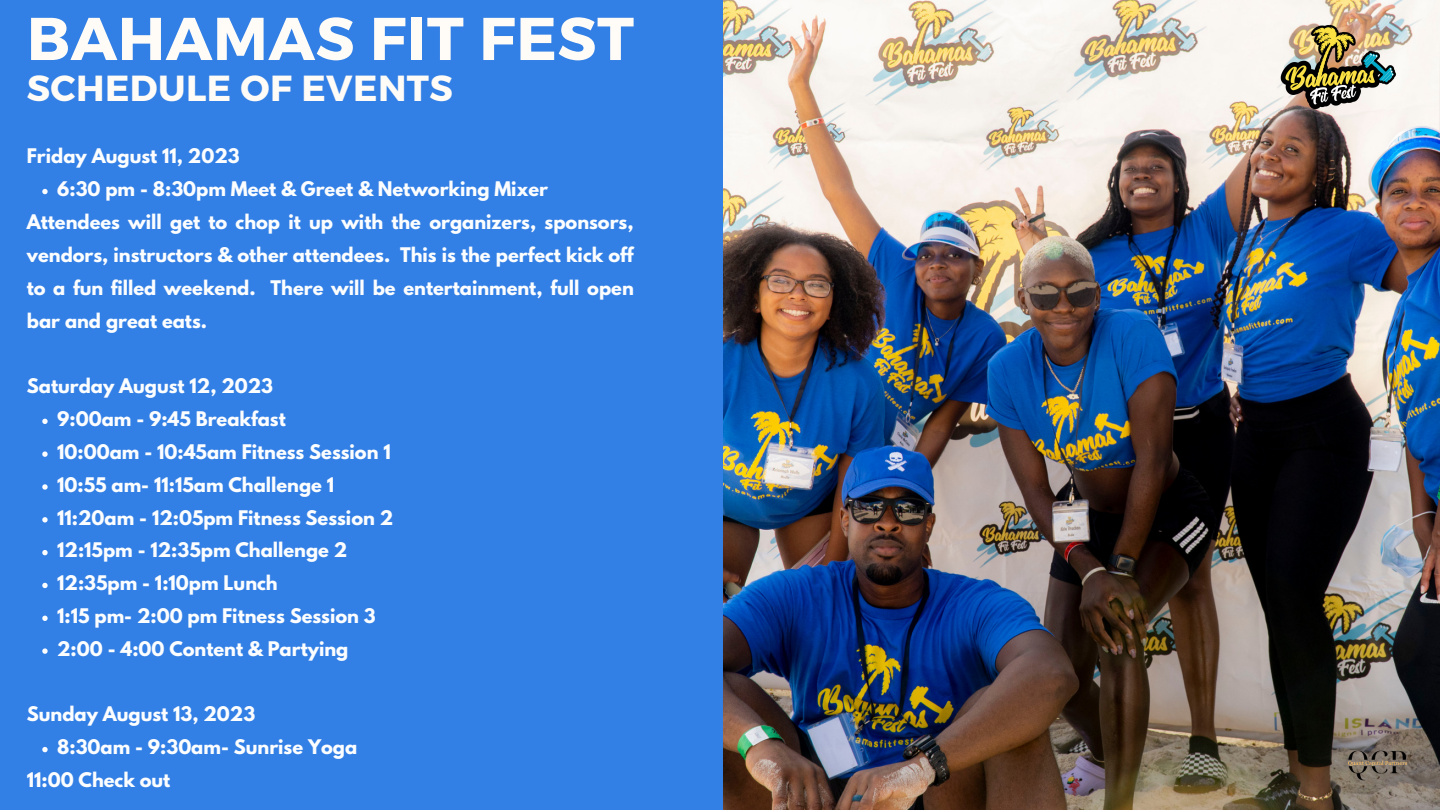
<style>
.page{position:relative;width:1440px;height:810px;background:#fff}
.page>*{position:absolute;margin:0;border:0;box-sizing:border-box;transform-origin:0 0}
.t1{font:700 60.3px "Montserrat";letter-spacing:.01em;color:#fffcf7}
.t2{font:700 36.3px "Montserrat";letter-spacing:.01em;color:#fffcf7}
.t3{font:700 17.9px/32.8px "League Spartan";color:#fbfdff}
</style>
<div class="page">
<div style="left:0;top:0;width:774px;height:810px;background:#327fe5"></div>
<img style="left:724px;top:0;width:716px;height:810px">
<svg style="left:42px;top:189px;width:6px;height:5px"></svg>
<svg style="left:42px;top:419px;width:6px;height:5px"></svg>
<svg style="left:42px;top:451px;width:6px;height:6px"></svg>
<svg style="left:42px;top:484px;width:6px;height:6px"></svg>
<svg style="left:42px;top:517px;width:6px;height:5px"></svg>
<svg style="left:42px;top:550px;width:6px;height:5px"></svg>
<svg style="left:42px;top:583px;width:6px;height:5px"></svg>
<svg style="left:42px;top:616px;width:6px;height:5px"></svg>
<svg style="left:42px;top:648px;width:6px;height:6px"></svg>
<svg style="left:42px;top:747px;width:6px;height:5px"></svg>
<img style="left:1252px;top:0;width:158px;height:180px">
<img style="left:1345px;top:729px;width:65px;height:65px">
<h1 class="t1" style="left:27px;top:-1px;width:609px">BAHAMAS FIT FEST</h1>
<h2 class="t2" style="left:27px;top:64px;width:428px">SCHEDULE OF EVENTS</h2>
<p class="t3" style="left:27px;top:142px;width:214px">Friday August 11, 2023</p>
<p class="t3" style="left:57px;top:175px;width:492px">6:30 pm - 8:30pm Meet &amp; Greet &amp; Networking Mixer</p>
<p class="t3" style="left:27px;top:208px;width:608px;text-align:justify">Attendees will get to chop it up with the organizers, sponsors, vendors, instructors &amp; other attendees. This is the perfect kick off to a fun filled weekend. There will be entertainment, full open bar and great eats.</p>
<p class="t3" style="left:27px;top:372px;width:248px">Saturday August 12, 2023</p>
<p class="t3" style="left:57px;top:405px;width:338px">9:00am - 9:45 Breakfast<br>10:00am - 10:45am Fitness Session 1<br>10:55 am- 11:15am Challenge 1<br>11:20am - 12:05pm Fitness Session 2<br>12:15pm - 12:35pm Challenge 2<br>12:35pm - 1:10pm Lunch<br>1:15 pm- 2:00 pm Fitness Session 3<br>2:00 - 4:00 Content &amp; Partying</p>
<p class="t3" style="left:27px;top:700px;width:230px">Sunday August 13, 2023</p>
<p class="t3" style="left:57px;top:733px;width:302px">8:30am - 9:30am- Sunrise Yoga</p>
<p class="t3" style="left:27px;top:766px;width:145px">11:00 Check out</p>
</div>
